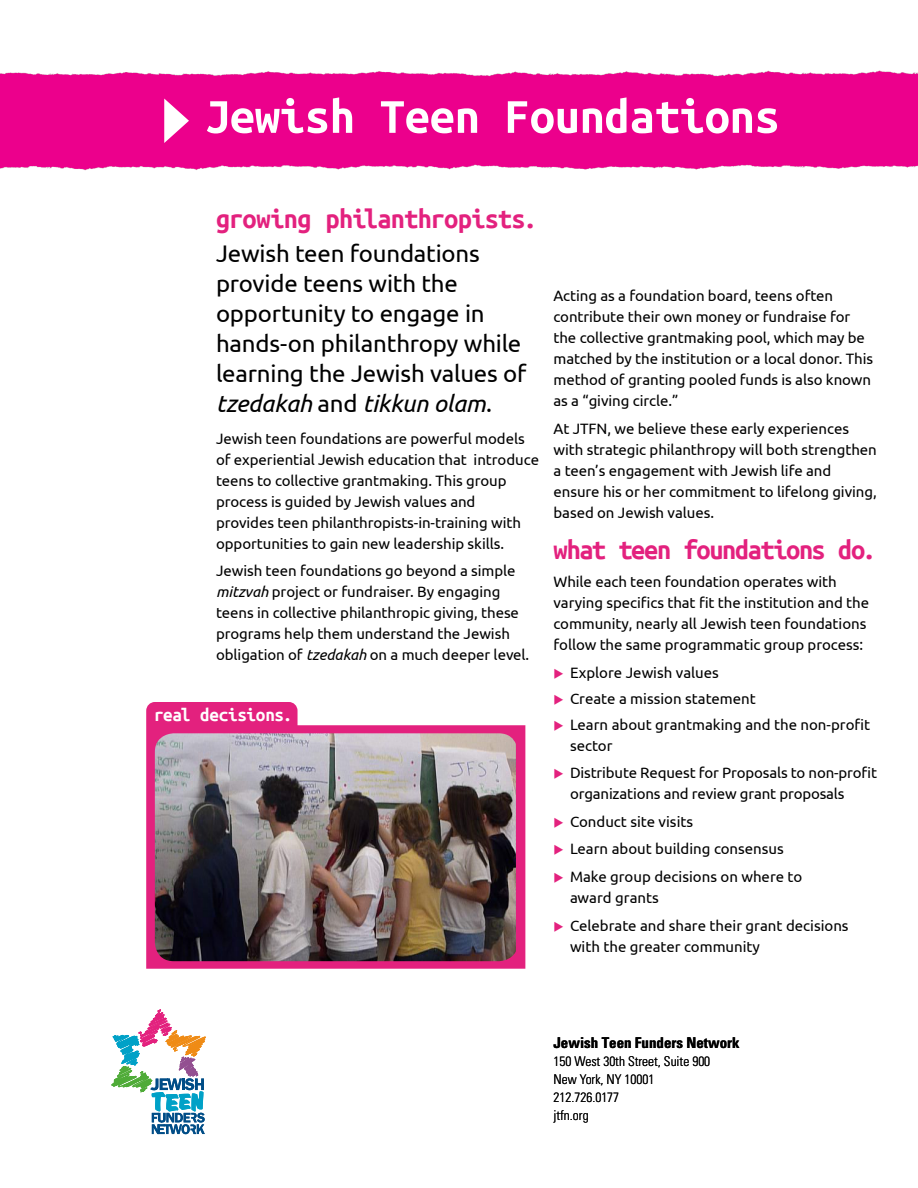
<style>
.page{position:relative;width:918px;height:1188px;background:#fff}
.page>*{position:absolute;margin:0;border:0;box-sizing:border-box;transform-origin:0 0}
.t1{font:700 51px "Ubuntu Mono";letter-spacing:-.01em;color:#fff}
.t2{font:700 28.5px "Ubuntu Mono";letter-spacing:-.035em;color:#e3217e}
.t3{font:24px/30px "Ubuntu";letter-spacing:-.01em;color:#000}
.t4{font:700 19.2px "Ubuntu Mono";letter-spacing:-.015em;color:#fff}
.t5{font:15px/21px "Ubuntu";letter-spacing:-.005em;color:#000}
.t6{font:700 condensed 15px "Univers";color:#000}
.t7{font:300 condensed 13.5px/18px "Univers";color:#000}
.s1{font-style:italic}
.s2{color:#e3217e}
</style>
<div class="page">
<svg style="left:146px;top:702px;width:379px;height:267px;fill:#e3217e"></svg>
<img style="left:0;top:70px;width:918px;height:101px">
<svg style="left:164px;top:99px;width:25px;height:44px"></svg>
<img style="left:155px;top:733px;width:361px;height:228px">
<svg style="left:112px;top:1009px;width:94px;height:125px"></svg>
<h1 class="t1" style="left:205px;top:90px;width:577px">Jewish Teen Foundations</h1>
<h2 class="t2" style="left:216px;top:204px;width:323px">growing philanthropists.</h2>
<h3 class="t3" style="left:216px;top:238px;width:312px">Jewish teen foundations provide teens with the opportunity to engage in hands-on philanthropy while learning the Jewish values of <span class="s1">tzedakah</span> and <span class="s1">tikkun olam</span>.</h3>
<p class="t5" style="left:216px;top:427px;width:325px">Jewish teen foundations are powerful models of experiential Jewish education that introduce teens to collective grantmaking. This group process is guided by Jewish values and<br>provides teen philanthropists-in-training with opportunities to gain new leadership skills.</p>
<p class="t5" style="left:216px;top:560px;width:315px">Jewish teen foundations go beyond a simple <span class="s1">mitzvah</span> project or fundraiser. By engaging teens in collective philanthropic giving, these programs help them understand the Jewish obligation of <span class="s1">tzedakah</span> on a much deeper level.</p>
<p class="t4" style="left:154px;top:705px;width:140px">real decisions.</p>
<p class="t5" style="left:554px;top:285px;width:321px">Acting as a foundation board, teens often contribute their own money or fundraise for the collective grantmaking pool, which may be matched by the institution or a local donor. This method of granting pooled funds is also known as a “giving circle.”</p>
<p class="t5" style="left:554px;top:418px;width:325px">At JTFN, we believe these early experiences with strategic philanthropy will both strengthen a teen’s engagement with Jewish life and ensure his or her commitment to lifelong giving, based on Jewish values.</p>
<h2 class="t2" style="left:554px;top:535px;width:324px">what teen foundations do.</h2>
<p class="t5" style="left:554px;top:571px;width:317px">While each teen foundation operates with varying specifics that fit the institution and the community, nearly all Jewish teen foundations follow the same programmatic group process:</p>
<p class="t5" style="left:554px;top:661px;width:167px"><span class="s2">◆</span> Explore Jewish values</p>
<p class="t5" style="left:554px;top:688px;width:204px"><span class="s2">◆</span> Create a mission statement</p>
<p class="t5" style="left:570px;top:714px;width:302px;text-indent:-16px"><span class="s2">◆</span> Learn about grantmaking and the non-profit sector</p>
<p class="t5" style="left:570px;top:762px;width:309px;text-indent:-16px"><span class="s2">◆</span> Distribute Request for Proposals to non-profit organizations and review grant proposals</p>
<p class="t5" style="left:554px;top:810px;width:141px"><span class="s2">◆</span> Conduct site visits</p>
<p class="t5" style="left:554px;top:838px;width:232px"><span class="s2">◆</span> Learn about building consensus</p>
<p class="t5" style="left:570px;top:866px;width:234px;text-indent:-16px"><span class="s2">◆</span> Make group decisions on where to award grants</p>
<p class="t5" style="left:570px;top:915px;width:280px;text-indent:-16px"><span class="s2">◆</span> Celebrate and share their grant decisions with the greater community</p>
<p class="t6" style="left:554px;top:1034px;width:188px">Jewish Teen Funders Network</p>
<p class="t7" style="left:554px;top:1052px;width:158px">150 West 30th Street, Suite 900<br>New York, NY 10001<br>212.726.0177<br>jtfn.org</p>
</div>
